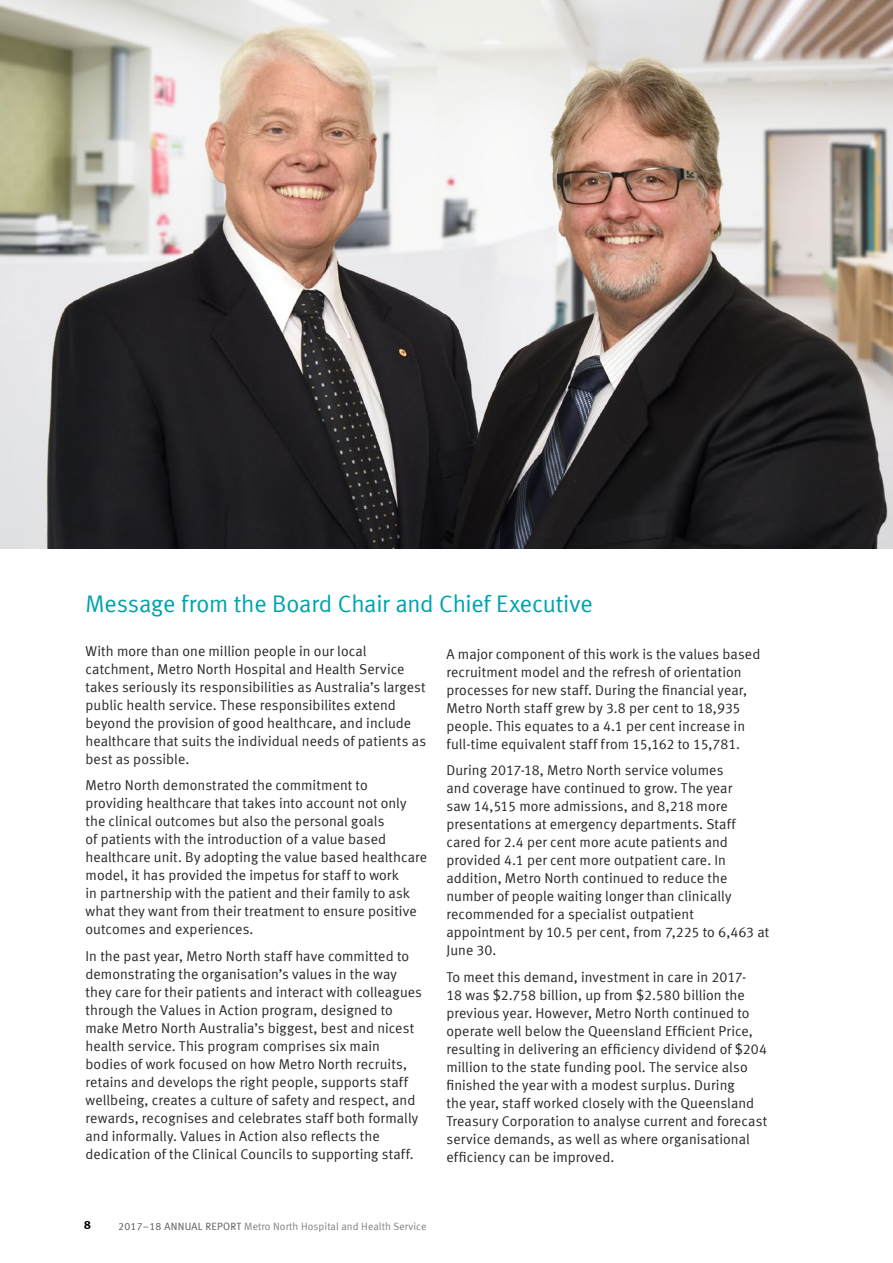
<style>
.page{position:relative;width:893px;height:1263px;background:#fff}
.page>*{position:absolute;margin:0;border:0;box-sizing:border-box;transform-origin:0 0}
.t1{font:24px "Meta Normal LF";letter-spacing:-.005em;color:#00a2ae}
.t2{font:14.25px/18px "Meta Normal LF";letter-spacing:.005em;color:#292829}
.t3{font:12px "Meta Bold LF Caps";color:#000}
.t4{font:10.5px "Meta Normal LF";letter-spacing:.01em;color:#808285}
.s1{color:#58595b}
</style>
<div class="page">
<img style="left:0;top:0;width:893px;height:549px">
<h1 class="t1" style="left:86px;top:590px;width:509px">Message from the Board Chair and Chief Executive</h1>
<p class="t2" style="left:446px;top:645px;width:315px">A major component of this work is the values based recruitment model and the refresh of orientation processes for new staff. During the financial year, Metro North staff grew by 3.8 per cent to 18,935 people. This equates to a 4.1 per cent increase in full-time equivalent staff from 15,162 to 15,781.</p>
<p class="t2" style="left:446px;top:761px;width:324px">During 2017-18, Metro North service volumes<br>and coverage have continued to grow. The year<br>saw 14,515 more admissions, and 8,218 more presentations at emergency departments. Staff cared for 2.4 per cent more acute patients and provided 4.1 per cent more outpatient care. In addition, Metro North continued to reduce the number of people waiting longer than clinically recommended for a specialist outpatient appointment by 10.5 per cent, from 7,225 to 6,463 at June 30.</p>
<p class="t2" style="left:446px;top:968px;width:322px">To meet this demand, investment in care in 2017-<br>18 was $2.758 billion, up from $2.580 billion the previous year. However, Metro North continued to operate well below the Queensland Efficient Price, resulting in delivering an efficiency dividend of $204 million to the state funding pool. The service also finished the year with a modest surplus. During<br>the year, staff worked closely with the Queensland Treasury Corporation to analyse current and forecast service demands, as well as where organisational efficiency can be improved.</p>
<p class="t2" style="left:86px;top:641px;width:342px">With more than one million people in our local catchment, Metro North Hospital and Health Service takes seriously its responsibilities as Australia’s largest public health service. These responsibilites extend beyond the provision of good healthcare, and include healthcare that suits the individual needs of patients as best as possible.</p>
<p class="t2" style="left:86px;top:776px;width:343px">Metro North demonstrated the commitment to providing healthcare that takes into account not only the clinical outcomes but also the personal goals<br>of patients with the introduction of a value based healthcare unit. By adopting the value based healthcare model, it has provided the impetus for staff to work<br>in partnership with the patient and their family to ask what they want from their treatment to ensure positive outcomes and experiences.</p>
<p class="t2" style="left:86px;top:946px;width:338px">In the past year, Metro North staff have committed to demonstrating the organisation’s values in the way they care for their patients and interact with colleagues through the Values in Action program, designed to make Metro North Australia’s biggest, best and nicest health service. This program comprises six main bodies of work focused on how Metro North recruits, retains and develops the right people, supports staff wellbeing, creates a culture of safety and respect, and rewards, recognises and celebrates staff both formally and informally. Values in Action also reflects the dedication of the Clinical Councils to supporting staff.</p>
<p class="t3" style="left:84px;top:1218px;width:8px">8</p>
<p class="t4" style="left:118px;top:1220px;width:310px"><span class="s1">2017–18 ANNUAL REPORT</span> Metro North Hospital and Health Service</p>
</div>
